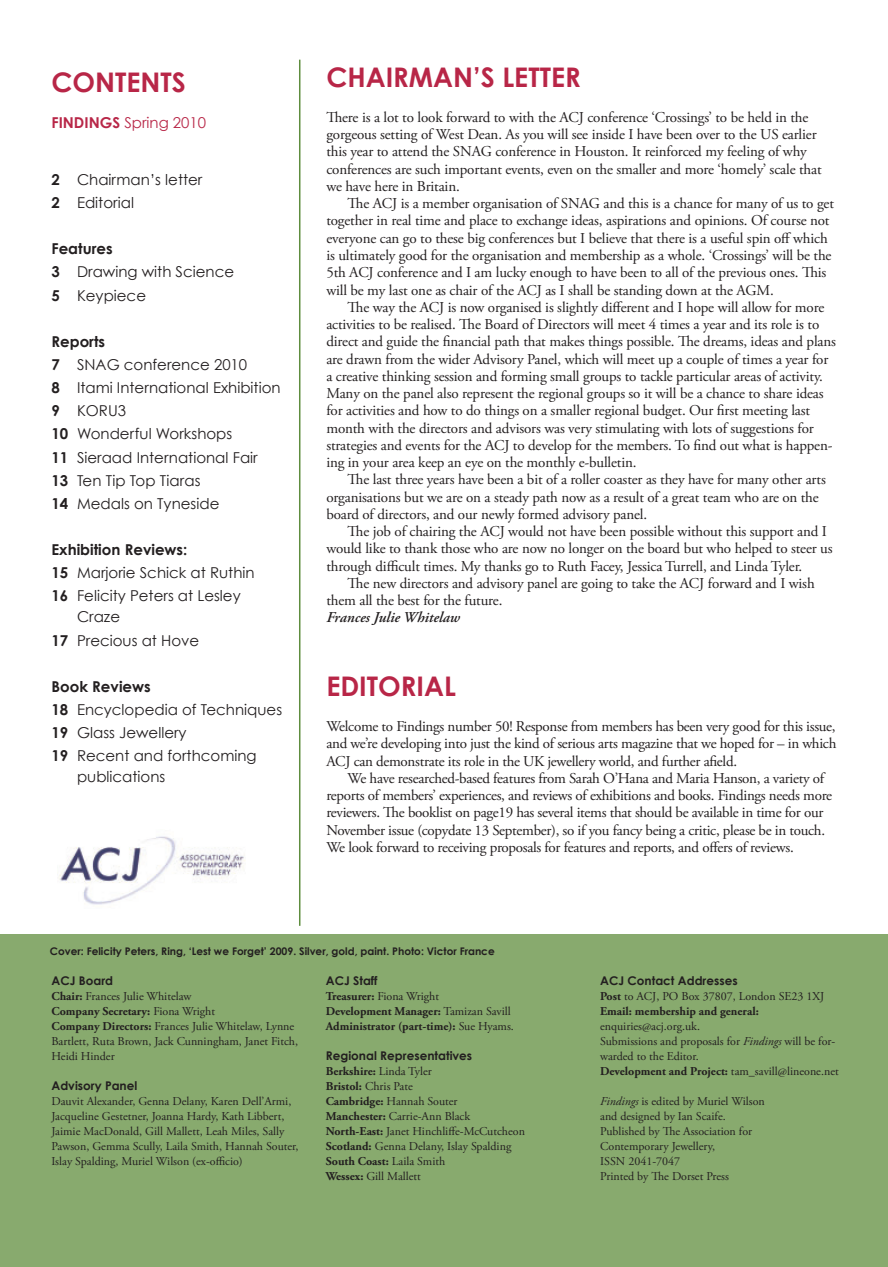
<style>
.page{position:relative;width:888px;height:1267px;background:#fff}
.page>*{position:absolute;margin:0;border:0;box-sizing:border-box;transform-origin:0 0}
.t1{font:700 27px "Century Gothic";color:#b82647}
.t2{font:15px/17.2px "Adobe Garamond Pro";letter-spacing:-.01em;color:#231f20}
.t3{font:15px/23.1px "Century Gothic";color:#231f20}
.t4{font:italic 600 15px "Adobe Garamond Pro";color:#231f20}
.t5{font:15px "Century Gothic";color:#b82647}
.t6{font:12px/15px "Adobe Garamond Pro";color:#231f20}
.t7{font:700 12px/15px "Adobe Garamond Pro";color:#231f20}
.t8{font:700 12px "Century Gothic";color:#231f20}
.t9{font:700 10.5px "Century Gothic";color:#231f20}
.s1{font-weight:700}
.s2{font-weight:400}
.s3{font-style:italic}
</style>
<div class="page">
<div style="left:0;top:934px;width:888px;height:332px;background:#88aa6e"></div>
<hr style="left:299px;top:60px;width:1px;height:865px;background:#5e8d3e">
<img style="left:59px;top:836px;width:186px;height:69px">
<h1 class="t1" style="left:51px;top:65px;width:136px">ConTEnTs</h1>
<p class="t5" style="left:51px;top:113px;width:156px"><span class="s1">Findings</span> Spring 2010</p>
<p class="t3" style="left:51px;top:168px;width:152px"><span class="s1">2</span> Chairman’s letter<br><span class="s1">2</span> Editorial</p>
<p class="t3" style="left:51px;top:237px;width:184px"><span class="s1">Features<br>3</span> Drawing with Science<br><span class="s1">5</span> Keypiece</p>
<p class="t3" style="left:51px;top:329px;width:231px"><span class="s1">Reports<br>7</span> SNAG conference 2010<br><span class="s1">8</span> Itami International Exhibition<br><span class="s1">9</span> KORU3<br><span class="s1">10</span> Wonderful Workshops<br><span class="s1">11</span> Sieraad International Fair<br><span class="s1">13</span> Ten Tip Top Tiaras<br><span class="s1">14</span> Medals on Tyneside</p>
<p class="t3" style="left:51px;top:538px;width:205px"><span class="s1">Exhibition Reviews:<br>15</span> Marjorie Schick at Ruthin<br><span class="s1">16</span> Felicity Peters at Lesley</p>
<p class="t3" style="left:51px;top:605px;width:149px;text-indent:26px">Craze<br><span class="s1">17</span> Precious at Hove</p>
<p class="t3" style="left:51px;top:674px;width:232px"><span class="s1">Book Reviews<br>18</span> Encyclopedia of Techniques<br><span class="s1">19</span> Glass Jewellery<br><span class="s1">19</span> Recent and forthcoming</p>
<p class="t3" style="left:77px;top:765px;width:90px">publications</p>
<h1 class="t1" style="left:326px;top:60px;width:256px">ChAiRMAn’s LETTER</h1>
<p class="t2" style="left:326px;top:109px;width:497px">There is a lot to look forward to with the ACJ conference ‘Crossings’ to be held in the gorgeous setting of West Dean. As you will see inside I have been over to the US earlier this year to attend the SNAG conference in Houston. It reinforced my feeling of why conferences are such important events, even on the smaller and more ‘homely’ scale that we have here in Britain.</p>
<p class="t2" style="left:326px;top:195px;width:509px;text-indent:21px">The ACJ is a member organisation of SNAG and this is a chance for many of us to get together in real time and place to exchange ideas, aspirations and opinions. Of course not everyone can go to these big conferences but I believe that there is a useful spin off which is ultimately good for the organisation and membership as a whole. ‘Crossings’ will be the 5th ACJ conference and I am lucky enough to have been to all of the previous ones. This will be my last one as chair of the ACJ as I shall be standing down at the AGM.</p>
<p class="t2" style="left:326px;top:299px;width:511px;text-indent:21px">The way the ACJ is now organised is slightly different and I hope will allow for more activities to be realised. The Board of Directors will meet 4 times a year and its role is to direct and guide the financial path that makes things possible. The dreams, ideas and plans are drawn from the wider Advisory Panel, which will meet up a couple of times a year for a creative thinking session and forming small groups to tackle particular areas of activity.<br>Many on the panel also represent the regional groups so it will be a chance to share ideas for activities and how to do things on a smaller regional budget. Our first meeting last month with the directors and advisors was very stimulating with lots of suggestions for strategies and events for the ACJ to develop for the members. To find out what is happen&shy;ing in your area keep an eye on the monthly e-bulletin.</p>
<p class="t2" style="left:326px;top:471px;width:501px;text-indent:21px">The last three years have been a bit of a roller coaster as they have for many other arts organisations but we are on a steady path now as a result of a great team who are on the board of directors, and our newly formed advisory panel.</p>
<p class="t2" style="left:326px;top:523px;width:508px;text-indent:21px">The job of chairing the ACJ would not have been possible without this support and I would like to thank those who are now no longer on the board but who helped to steer us through difficult times. My thanks go to Ruth Facey, Jessica Turrell, and Linda Tyler.</p>
<p class="t2" style="left:326px;top:575px;width:490px;text-indent:21px">The new directors and advisory panel are going to take the ACJ forward and I wish them all the best for the future.</p>
<p class="t4" style="left:326px;top:609px;width:135px">Frances Julie Whitelaw</p>
<h1 class="t1" style="left:326px;top:669px;width:131px">EdiToRiAL</h1>
<p class="t2" style="left:326px;top:718px;width:511px;text-align:justify">Welcome to Findings number 50! Response from members has been very good for this issue, and we’re developing into just the kind of serious arts magazine that we hoped for – in which ACJ can demonstrate its role in the UK jewellery world, and further afield.</p>
<p class="t2" style="left:326px;top:770px;width:507px;text-indent:21px">We have researched-based features from Sarah O’Hana and Maria Hanson, a variety of reports of members’ experiences, and reviews of exhibitions and books. Findings needs more reviewers. The booklist on page19 has several items that should be available in time for our November issue (copydate 13 September), so if you fancy being a critic, please be in touch.<br>We look forward to receiving proposals for features and reports, and offers of reviews.</p>
<p class="t9" style="left:50px;top:945px;width:446px">Cover: Felicity Peters, Ring, ‘Lest we Forget’ 2009. silver, gold, paint. Photo: Victor France</p>
<p class="t8" style="left:51px;top:972px;width:63px">ACJ Board</p>
<p class="t6" style="left:51px;top:988px;width:248px"><span class="s1">Chair:</span> Frances Julie Whitelaw<br><span class="s1">Company Secretary:</span> Fiona Wright<br><span class="s1">Company Directors:</span> Frances Julie Whitelaw, Lynne Bartlett, Ruta Brown, Jack Cunningham, Janet Fitch, Heidi Hinder</p>
<p class="t8" style="left:51px;top:1077px;width:87px">Advisory Panel</p>
<p class="t6" style="left:51px;top:1093px;width:249px">Dauvit Alexander, Genna Delany, Karen Dell’Armi, Jacqueline Gestetner, Joanna Hardy, Kath Libbert, Jaimie MacDonald, Gill Mallett, Leah Miles, Sally Pawson, Gemma Scully, Laila Smith, Hannah Souter, Islay Spalding, Muriel Wilson (ex-officio)</p>
<p class="t8" style="left:326px;top:972px;width:53px">ACJ staff</p>
<p class="t7" style="left:326px;top:988px;width:190px">Treasurer: <span class="s2">Fiona Wright<br></span>Development Manager: <span class="s2">Tamizan Savill<br></span>Administrator (part-time): <span class="s2">Sue Hyams.</span></p>
<p class="t8" style="left:326px;top:1047px;width:148px">Regional Representatives</p>
<p class="t6" style="left:326px;top:1063px;width:201px"><span class="s1">Berkshire:</span> Linda Tyler<br><span class="s1">Bristol:</span> Chris Pate<br><span class="s1">Cambridge:</span> Hannah Souter<br><span class="s1">Manchester:</span> Carrie-Ann Black<br><span class="s1">North-East:</span> Janet Hinchliffe-McCutcheon<br><span class="s1">Scotland:</span> Genna Delany, Islay Spalding<br><span class="s1">South Coast:</span> Laila Smith<br><span class="s1">Wessex:</span> Gill Mallett</p>
<p class="t8" style="left:600px;top:972px;width:139px">ACJ Contact Addresses</p>
<p class="t7" style="left:600px;top:988px;width:226px">Post <span class="s2">to ACJ, PO Box 37807, London SE23 1XJ<br></span>Email: membership and general:</p>
<p class="t6" style="left:600px;top:1018px;width:240px">enquiries@acj.org.uk.<br>Submissions and proposals for <span class="s3">Findings</span> will be for&shy;warded to the Editor.<br><span class="s1">Development and Project:</span> tam_savill@lineone.net</p>
<p class="t6" style="left:600px;top:1093px;width:166px"><span class="s3">Findings</span> is edited by Muriel Wilson and designed by Ian Scaife.<br>Published by The Association for<br>Contemporary Jewellery,<br>ISSN 2041-7047<br>Printed by The Dorset Press</p>
</div>
